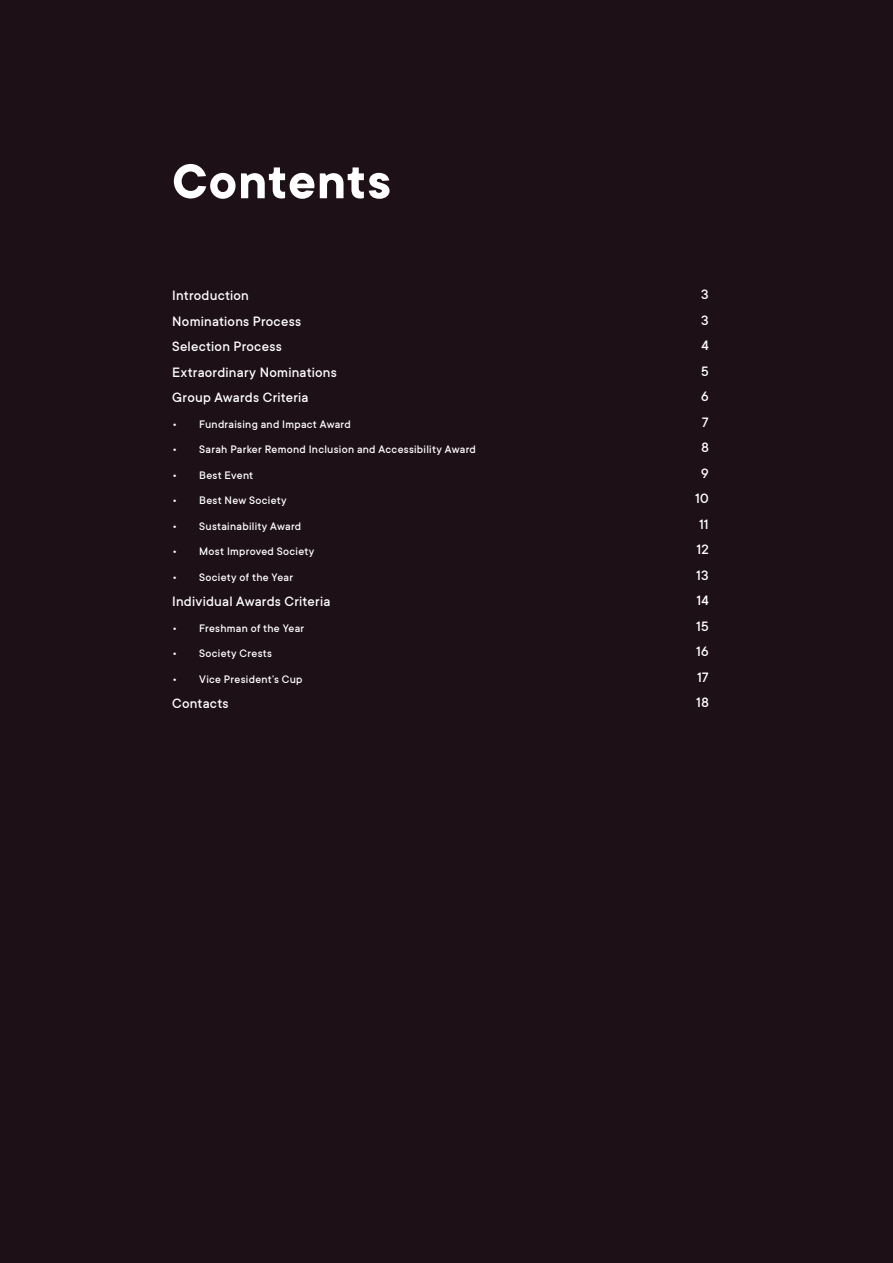
<style>
.page{position:relative;width:893px;height:1263px;background:#1e1017}
.page>*{position:absolute;margin:0;border:0;box-sizing:border-box;transform-origin:0 0}
.t1{font:700 54px "TT Commons";letter-spacing:.015em;color:#fff}
.t2{font:500 15px/25.5px "TT Commons";letter-spacing:.015em;color:#fff}
.t3{font:500 12px "TT Commons";letter-spacing:.025em;color:#fff}
</style>
<div class="page">
<h1 class="t1" style="left:172px;top:146px;width:220px">Contents</h1>
<p class="t2" style="left:172px;top:282px;width:166px">Introduction<br>Nominations Process<br>Selection Process<br>Extraordinary Nominations<br>Group Awards Criteria</p>
<p class="t3" style="left:172px;top:416px;width:180px">• Fundraising and Impact Award</p>
<p class="t3" style="left:172px;top:442px;width:305px">• Sarah Parker Remond Inclusion and Accessibility Award</p>
<p class="t3" style="left:172px;top:467px;width:83px">• Best Event</p>
<p class="t3" style="left:172px;top:493px;width:116px">• Best New Society</p>
<p class="t3" style="left:172px;top:518px;width:131px">• Sustainability Award</p>
<p class="t3" style="left:172px;top:544px;width:144px">• Most Improved Society</p>
<p class="t3" style="left:172px;top:569px;width:122px">• Society of the Year</p>
<p class="t2" style="left:172px;top:588px;width:160px">Individual Awards Criteria</p>
<p class="t3" style="left:172px;top:620px;width:134px">• Freshman of the Year</p>
<p class="t3" style="left:172px;top:646px;width:101px">• Society Crests</p>
<p class="t3" style="left:172px;top:671px;width:132px">• Vice President’s Cup</p>
<p class="t2" style="left:172px;top:690px;width:58px">Contacts</p>
<p class="t2" style="left:695px;top:281px;width:15px;text-align:center">3<br>3<br>4<br>5<br>6<br>7<br>8<br>9<br>10<br>11<br>12<br>13<br>14<br>15<br>16<br>17<br>18</p>
</div>
